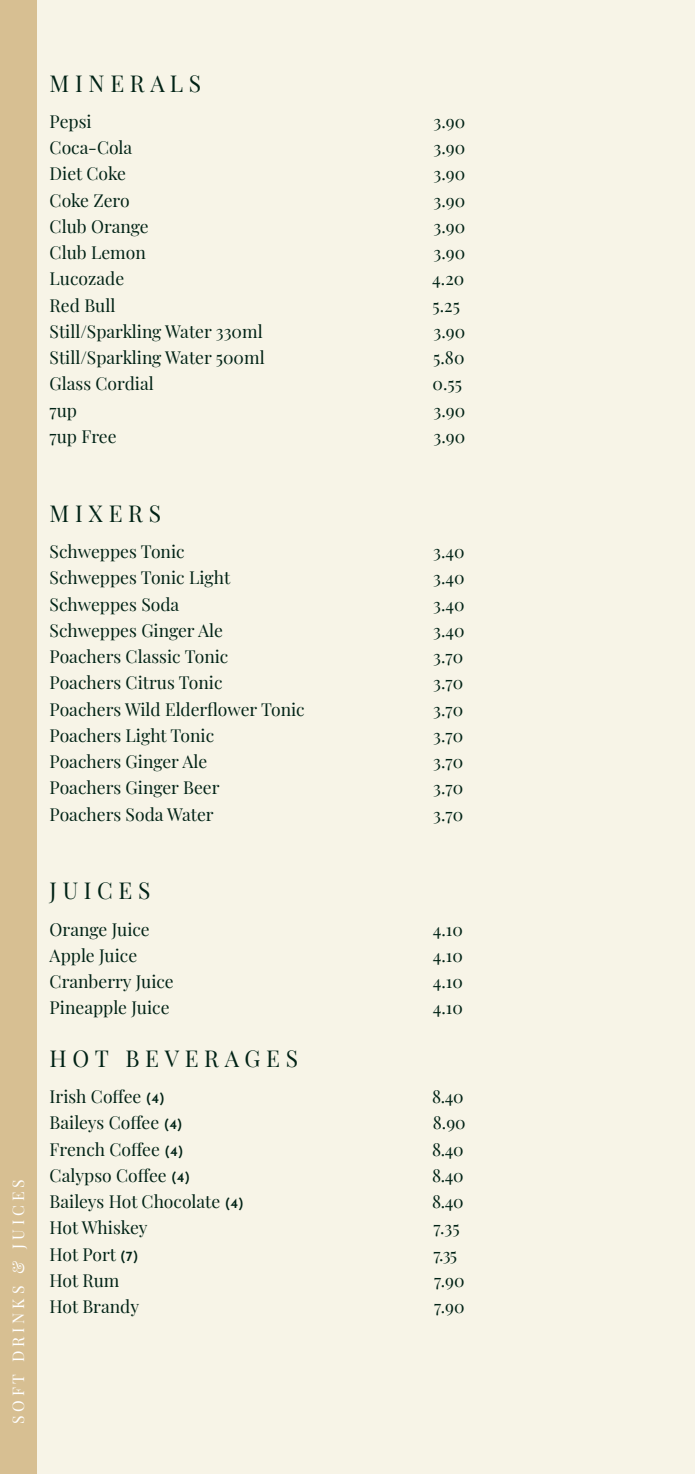
<style>
.page{position:relative;width:695px;height:1474px;background:#fff}
.page>*{position:absolute;margin:0;border:0;box-sizing:border-box;transform-origin:0 0}
.t1{font:22.75px "Playfair Display";letter-spacing:.25em;color:#002215}
.t2{font:17.5px "Playfair Display";color:#002215}
.t3{font:15.75px "Playfair Display";letter-spacing:.25em;color:#fff}
.s1{font-family:"Josefin Sans";font-weight:600;font-size:14px}
</style>
<div class="page">
<div style="left:545px;top:13px;width:149px;height:1448px;background:#f7f4e7"></div>
<div style="left:0;top:0;width:37px;height:1473px;background:#d7bf92"></div>
<h1 class="t1" style="left:50px;top:65px;width:153px">MINERALS</h1>
<p class="t2" style="left:50px;top:108px;width:44px">Pepsi</p>
<p class="t2" style="left:433px;top:108px;width:33px">3.90</p>
<p class="t2" style="left:50px;top:134px;width:84px">Coca-Cola</p>
<p class="t2" style="left:433px;top:134px;width:33px">3.90</p>
<p class="t2" style="left:50px;top:160px;width:78px">Diet Coke</p>
<p class="t2" style="left:433px;top:160px;width:33px">3.90</p>
<p class="t2" style="left:50px;top:186px;width:81px">Coke Zero</p>
<p class="t2" style="left:433px;top:186px;width:33px">3.90</p>
<p class="t2" style="left:50px;top:213px;width:101px">Club Orange</p>
<p class="t2" style="left:433px;top:213px;width:33px">3.90</p>
<p class="t2" style="left:50px;top:239px;width:98px">Club Lemon</p>
<p class="t2" style="left:433px;top:239px;width:33px">3.90</p>
<p class="t2" style="left:50px;top:265px;width:76px">Lucozade</p>
<p class="t2" style="left:432px;top:265px;width:33px">4.20</p>
<p class="t2" style="left:50px;top:291px;width:67px">Red Bull</p>
<p class="t2" style="left:432px;top:291px;width:29px">5.25</p>
<p class="t2" style="left:50px;top:318px;width:214px">Still/Sparkling Water 330ml</p>
<p class="t2" style="left:433px;top:318px;width:33px">3.90</p>
<p class="t2" style="left:50px;top:344px;width:216px">Still/Sparkling Water 500ml</p>
<p class="t2" style="left:433px;top:344px;width:33px">5.80</p>
<p class="t2" style="left:50px;top:370px;width:106px">Glass Cordial</p>
<p class="t2" style="left:432px;top:370px;width:31px">0.55</p>
<p class="t2" style="left:50px;top:396px;width:29px">7up</p>
<p class="t2" style="left:433px;top:396px;width:33px">3.90</p>
<p class="t2" style="left:50px;top:423px;width:68px">7up Free</p>
<p class="t2" style="left:433px;top:423px;width:33px">3.90</p>
<h1 class="t1" style="left:50px;top:495px;width:113px">MIXERS</h1>
<p class="t2" style="left:50px;top:538px;width:136px">Schweppes Tonic</p>
<p class="t2" style="left:433px;top:538px;width:33px">3.40</p>
<p class="t2" style="left:50px;top:564px;width:182px">Schweppes Tonic Light</p>
<p class="t2" style="left:433px;top:564px;width:33px">3.40</p>
<p class="t2" style="left:50px;top:590px;width:131px">Schweppes Soda</p>
<p class="t2" style="left:433px;top:590px;width:33px">3.40</p>
<p class="t2" style="left:50px;top:616px;width:175px">Schweppes Ginger Ale</p>
<p class="t2" style="left:433px;top:616px;width:33px">3.40</p>
<p class="t2" style="left:50px;top:643px;width:180px">Poachers Classic Tonic</p>
<p class="t2" style="left:433px;top:643px;width:31px">3.70</p>
<p class="t2" style="left:50px;top:669px;width:174px">Poachers Citrus Tonic</p>
<p class="t2" style="left:433px;top:669px;width:31px">3.70</p>
<p class="t2" style="left:50px;top:695px;width:256px">Poachers Wild Elderflower Tonic</p>
<p class="t2" style="left:433px;top:695px;width:31px">3.70</p>
<p class="t2" style="left:50px;top:721px;width:166px">Poachers Light Tonic</p>
<p class="t2" style="left:433px;top:721px;width:31px">3.70</p>
<p class="t2" style="left:50px;top:748px;width:159px">Poachers Ginger Ale</p>
<p class="t2" style="left:433px;top:748px;width:31px">3.70</p>
<p class="t2" style="left:50px;top:774px;width:171px">Poachers Ginger Beer</p>
<p class="t2" style="left:433px;top:774px;width:31px">3.70</p>
<p class="t2" style="left:50px;top:800px;width:165px">Poachers Soda Water</p>
<p class="t2" style="left:433px;top:800px;width:31px">3.70</p>
<p class="t3" style="left:6px;top:1424px;width:246px;rotate:-90deg">SOFT DRINKS &amp; JUICES</p>
<h1 class="t1" style="left:50px;top:873px;width:102px">JUICES</h1>
<p class="t2" style="left:50px;top:915px;width:102px">Orange Juice</p>
<p class="t2" style="left:433px;top:915px;width:32px">4.10</p>
<p class="t2" style="left:50px;top:941px;width:89px">Apple Juice</p>
<p class="t2" style="left:433px;top:941px;width:32px">4.10</p>
<p class="t2" style="left:50px;top:967px;width:126px">Cranberry Juice</p>
<p class="t2" style="left:433px;top:967px;width:32px">4.10</p>
<p class="t2" style="left:50px;top:994px;width:121px">Pineapple Juice</p>
<p class="t2" style="left:433px;top:994px;width:32px">4.10</p>
<h1 class="t1" style="left:50px;top:1040px;width:250px">HOT BEVERAGES</h1>
<p class="t2" style="left:50px;top:1082px;width:117px">Irish Coffee <span class="s1">(4)</span></p>
<p class="t2" style="left:432px;top:1082px;width:33px">8.40</p>
<p class="t2" style="left:50px;top:1109px;width:134px">Baileys Coffee <span class="s1">(4)</span></p>
<p class="t2" style="left:433px;top:1109px;width:34px">8.90</p>
<p class="t2" style="left:50px;top:1135px;width:135px">French Coffee <span class="s1">(4)</span></p>
<p class="t2" style="left:432px;top:1135px;width:33px">8.40</p>
<p class="t2" style="left:50px;top:1161px;width:142px">Calypso Coffee <span class="s1">(4)</span></p>
<p class="t2" style="left:432px;top:1161px;width:33px">8.40</p>
<p class="t2" style="left:50px;top:1187px;width:195px">Baileys Hot Chocolate <span class="s1">(4)</span></p>
<p class="t2" style="left:432px;top:1187px;width:33px">8.40</p>
<p class="t2" style="left:50px;top:1214px;width:99px">Hot Whiskey</p>
<p class="t2" style="left:433px;top:1214px;width:28px">7.35</p>
<p class="t2" style="left:50px;top:1240px;width:90px">Hot Port <span class="s1">(7)</span></p>
<p class="t2" style="left:433px;top:1240px;width:25px">7.35</p>
<p class="t2" style="left:50px;top:1266px;width:71px">Hot Rum</p>
<p class="t2" style="left:434px;top:1266px;width:32px">7.90</p>
<p class="t2" style="left:50px;top:1292px;width:91px">Hot Brandy</p>
<p class="t2" style="left:434px;top:1292px;width:32px">7.90</p>
</div>
